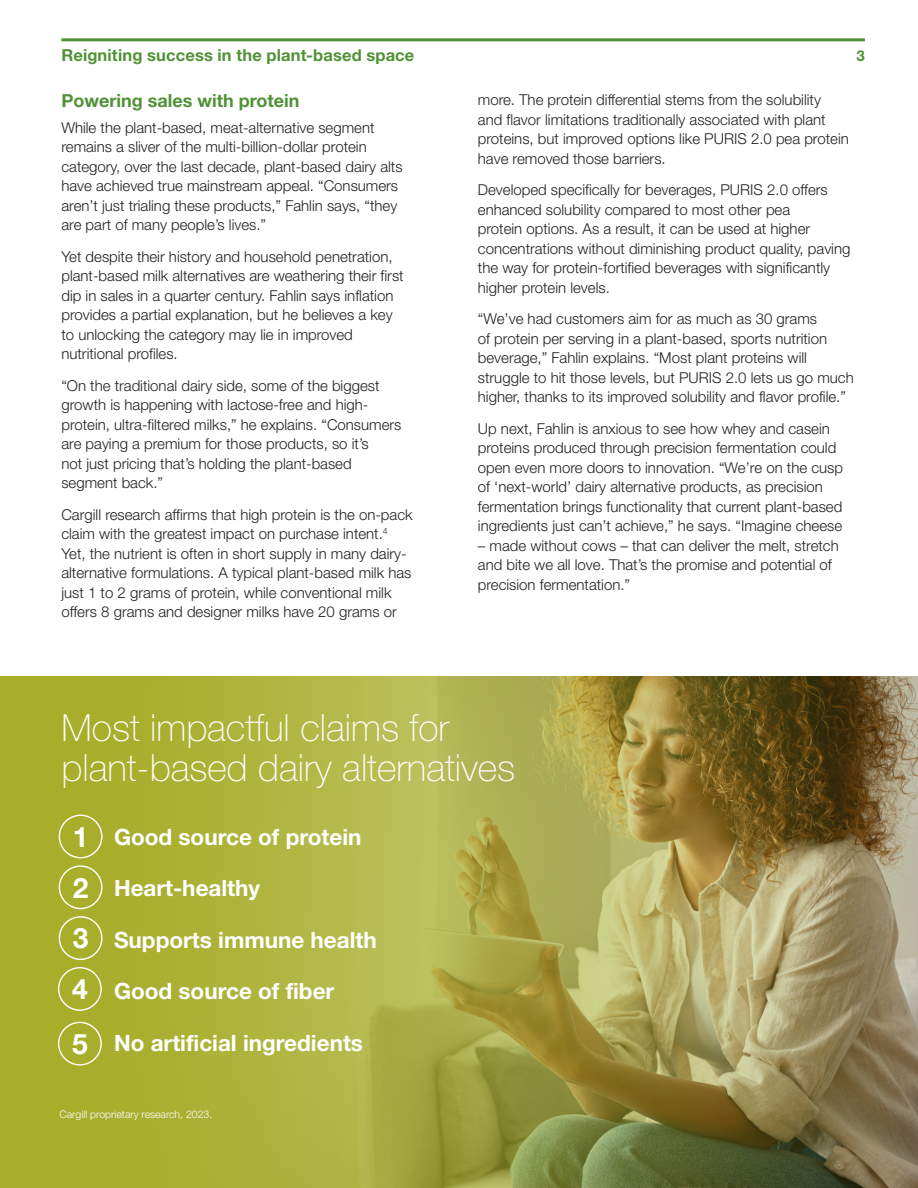
<style>
.page{position:relative;width:918px;height:1188px;background:#fff}
.page>*{position:absolute;margin:0;border:0;box-sizing:border-box;transform-origin:0 0}
.Body_-_kim{font:100 37.5px/40.5px "Helvetica Neue LT Std";color:#fff}
.subhd-kim{font:700 28.2px "Helvetica Neue LT Std";color:#fff}
.Body_-_kim-2{font:700 22.5px "Helvetica Neue LT Std";color:#fff}
.subhd-kim-2{font:700 18px "Helvetica Neue LT Std";color:#4f9236}
.t1{font:700 16.5px "Helvetica Neue LT Std";letter-spacing:.01em;color:#4f9236}
.Body_-_kim-3{font:300 15px/19.5px "Helvetica Neue LT Std";color:#231f20}
.t2{font:700 15px "Helvetica Neue LT Std";color:#4f9236}
.Body_-_kim-4{font:300 10.5px "Helvetica Neue LT Std";color:#fff}
</style>
<div class="page">
<hr style="left:61px;top:38px;width:804px;height:3px;background:#4f9236">
<div style="left:0;top:677px;width:918px;height:511px;background:#a8ad2a"></div>
<img style="left:59px;top:677px;width:859px;height:511px">
<div style="left:59px;top:815px;width:44px;height:43px;border:1px solid #fff;border-radius:50%"></div>
<div style="left:59px;top:865px;width:44px;height:44px;border:1px solid #fff;border-radius:50%"></div>
<div style="left:59px;top:916px;width:44px;height:44px;border:1px solid #fff;border-radius:50%"></div>
<div style="left:58px;top:967px;width:44px;height:44px;border:1px solid #fff;border-radius:50%"></div>
<div style="left:58px;top:1022px;width:44px;height:44px;border:1px solid #fff;border-radius:50%"></div>
<p class="t1" style="left:61px;top:45px;width:354px">Reigniting success in the plant-based space</p>
<p class="t2" style="left:857px;top:46px;width:10px">3</p>
<p class="subhd-kim-2" style="left:61px;top:90px;width:239px">Powering sales with protein</p>
<p class="Body_-_kim-3" style="left:61px;top:117px;width:343px">While the plant-based, meat-alternative segment remains a sliver of the multi-billion-dollar protein category, over the last decade, plant-based dairy alts have achieved true mainstream appeal. “Consumers aren’t just trialing these products,” Fahlin says, “they are part of many people’s lives.”</p>
<p class="Body_-_kim-3" style="left:61px;top:246px;width:344px">Yet despite their history and household penetration, plant-based milk alternatives are weathering their first dip in sales in a quarter century. Fahlin says inflation provides a partial explanation, but he believes a key to unlocking the category may lie in improved nutritional profiles.</p>
<p class="Body_-_kim-3" style="left:61px;top:375px;width:342px">“On the traditional dairy side, some of the biggest growth is happening with lactose-free and high&shy;protein, ultra-filtered milks,” he explains. “Consumers are paying a premium for those products, so it’s<br>not just pricing that’s holding the plant-based segment back.”</p>
<p class="Body_-_kim-3" style="left:61px;top:504px;width:353px">Cargill research affirms that high protein is the on-pack claim with the greatest impact on purchase intent.<sup>4<br></sup>Yet, the nutrient is often in short supply in many dairy&shy;alternative formulations. A typical plant-based milk has just 1 to 2 grams of protein, while conventional milk offers 8 grams and designer milks have 20 grams or</p>
<p class="Body_-_kim-3" style="left:478px;top:90px;width:372px">more. The protein differential stems from the solubility and flavor limitations traditionally associated with plant proteins, but improved options like PURIS 2.0 pea protein have removed those barriers.</p>
<p class="Body_-_kim-3" style="left:478px;top:180px;width:374px">Developed specifically for beverages, PURIS 2.0 offers enhanced solubility compared to most other pea<br>protein options. As a result, it can be used at higher concentrations without diminishing product quality, paving the way for protein-fortified beverages with significantly higher protein levels.</p>
<p class="Body_-_kim-3" style="left:478px;top:309px;width:377px">“We’ve had customers aim for as much as 30 grams<br>of protein per serving in a plant-based, sports nutrition beverage,” Fahlin explains. “Most plant proteins will struggle to hit those levels, but PURIS 2.0 lets us go much higher, thanks to its improved solubility and flavor profile.”</p>
<p class="Body_-_kim-3" style="left:478px;top:418px;width:367px">Up next, Fahlin is anxious to see how whey and casein proteins produced through precision fermentation could open even more doors to innovation. “We’re on the cusp of ‘next-world’ dairy alternative products, as precision fermentation brings functionality that current plant-based ingredients just can’t achieve,” he says. “Imagine cheese</p>
<p class="Body_-_kim-3" style="left:478px;top:535px;width:362px">– made without cows – that can deliver the melt, stretch and bite we all love. That’s the promise and potential of precision fermentation.”</p>
<p class="Body_-_kim" style="left:62px;top:707px;width:455px">Most impactful claims for plant-based dairy alternatives</p>
<p class="subhd-kim" style="left:73px;top:819px;width:17px">1</p>
<p class="subhd-kim" style="left:73px;top:870px;width:17px">2</p>
<p class="subhd-kim" style="left:73px;top:921px;width:17px">3</p>
<p class="subhd-kim" style="left:72px;top:972px;width:17px">4</p>
<p class="subhd-kim" style="left:72px;top:1026px;width:17px">5</p>
<p class="Body_-_kim-2" style="left:114px;top:823px;width:249px">Good source of protein</p>
<p class="Body_-_kim-2" style="left:114px;top:874px;width:148px">Heart-healthy</p>
<p class="Body_-_kim-2" style="left:114px;top:926px;width:264px">Supports immune health</p>
<p class="Body_-_kim-2" style="left:114px;top:977px;width:222px">Good source of fiber</p>
<p class="Body_-_kim-2" style="left:114px;top:1029px;width:251px">No artificial ingredients</p>
<p class="Body_-_kim-4" style="left:59px;top:1108px;width:154px">Cargill proprietary research, 2023.</p>
</div>
